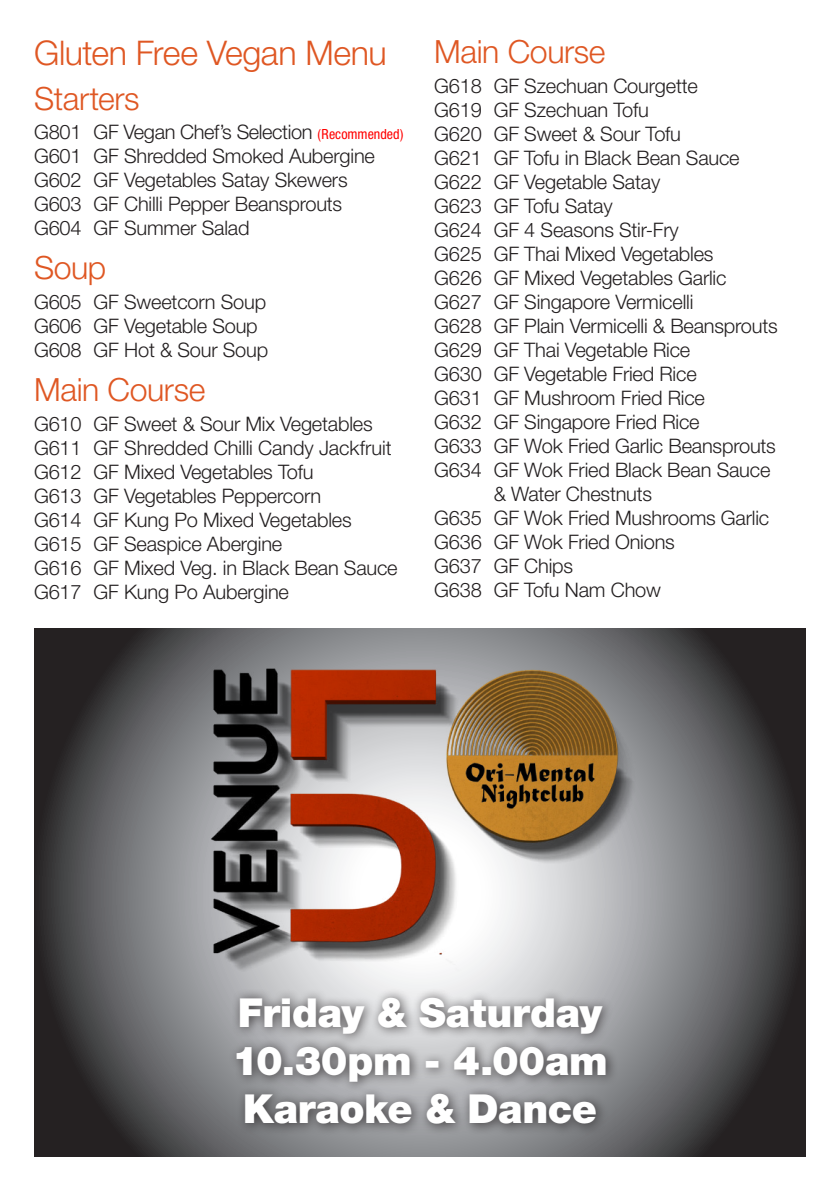
<style>
.page{position:relative;width:840px;height:1191px;background:#fff}
.page>*{position:absolute;margin:0;border:0;box-sizing:border-box;transform-origin:0 0}
.t1{font:900 40px/48px "Helvetica Neue";letter-spacing:-.01em;color:#fff}
.t2{font:300 34px "Helvetica Neue";letter-spacing:-.01em;color:#df5723}
.t3{font:300 32px "Helvetica Neue";letter-spacing:-.01em;color:#df5723}
.t4{font:300 20px/24px "Helvetica Neue";letter-spacing:-.01em;color:#231f20}
.s1{font-weight:400;font-stretch:condensed;font-size:14px;color:#f00}
</style>
<div class="page">
<svg style="left:34px;top:628px;width:771px;height:529px;background:#5b5b5d"></svg>
<img style="left:194px;top:645px;width:453px;height:334px">
<div style="left:227px;top:987px;width:612px;height:199px;background:#231f20;opacity:.75"></div>
<h2 class="t2" style="left:34px;top:33px;width:354px">Gluten Free Vegan Menu</h2>
<h3 class="t3" style="left:34px;top:79px;width:107px">Starters</h3>
<p class="t4" style="left:34px;top:120px;width:371px">G801 GF Vegan Chef’s Selection <span class="s1">(Recommended)<br></span>G601 GF Shredded Smoked Aubergine G602 GF Vegetables Satay Skewers<br>G603 GF Chilli Pepper Beansprouts<br>G604 GF Summer Salad</p>
<h3 class="t3" style="left:34px;top:248px;width:74px">Soup</h3>
<p class="t4" style="left:34px;top:289px;width:235px">G605 GF Sweetcorn Soup<br>G606 GF Vegetable Soup<br>G608 GF Hot &amp; Sour Soup</p>
<h3 class="t3" style="left:34px;top:370px;width:173px">Main Course</h3>
<p class="t4" style="left:34px;top:411px;width:365px">G610 GF Sweet &amp; Sour Mix Vegetables<br>G611 GF Shredded Chilli Candy Jackfruit<br>G612 GF Mixed Vegetables Tofu<br>G613 GF Vegetables Peppercorn<br>G614 GF Kung Po Mixed Vegetables<br>G615 GF Seaspice Abergine<br>G616 GF Mixed Veg. in Black Bean Sauce<br>G617 GF Kung Po Aubergine</p>
<h3 class="t3" style="left:434px;top:32px;width:173px">Main Course</h3>
<p class="t4" style="left:434px;top:73px;width:265px">G618 GF Szechuan Courgette</p>
<p class="t4" style="left:434px;top:97px;width:216px">G619 GF Szechuan Tofu</p>
<p class="t4" style="left:434px;top:121px;width:248px">G620 GF Sweet &amp; Sour Tofu</p>
<p class="t4" style="left:434px;top:145px;width:307px">G621 GF Tofu in Black Bean Sauce</p>
<p class="t4" style="left:434px;top:169px;width:227px">G622 GF Vegetable Satay</p>
<p class="t4" style="left:434px;top:193px;width:180px">G623 GF Tofu Satay</p>
<p class="t4" style="left:434px;top:217px;width:246px">G624 GF 4 Seasons Stir-Fry</p>
<p class="t4" style="left:434px;top:241px;width:281px">G625 GF Thai Mixed Vegetables</p>
<p class="t4" style="left:434px;top:265px;width:293px">G626 GF Mixed Vegetables Garlic</p>
<p class="t4" style="left:434px;top:289px;width:260px">G627 GF Singapore Vermicelli</p>
<p class="t4" style="left:434px;top:313px;width:345px">G628 GF Plain Vermicelli &amp; Beansprouts</p>
<p class="t4" style="left:434px;top:337px;width:257px">G629 GF Thai Vegetable Rice</p>
<p class="t4" style="left:434px;top:361px;width:264px">G630 GF Vegetable Fried Rice</p>
<p class="t4" style="left:434px;top:385px;width:272px">G631 GF Mushroom Fried Rice</p>
<p class="t4" style="left:434px;top:409px;width:267px">G632 GF Singapore Fried Rice</p>
<p class="t4" style="left:434px;top:433px;width:343px">G633 GF Wok Fried Garlic Beansprouts</p>
<p class="t4" style="left:434px;top:457px;width:337px">G634 GF Wok Fried Black Bean Sauce</p>
<p class="t4" style="left:493px;top:481px;width:160px">&amp; Water Chestnuts</p>
<p class="t4" style="left:434px;top:505px;width:336px">G635 GF Wok Fried Mushrooms Garlic</p>
<p class="t4" style="left:434px;top:529px;width:242px">G636 GF Wok Fried Onions</p>
<p class="t4" style="left:434px;top:553px;width:140px">G637 GF Chips</p>
<p class="t4" style="left:434px;top:577px;width:228px">G638 GF Tofu Nam Chow</p>
<h1 class="t1" style="left:232px;top:988px;width:377px">Friday &amp; Saturday<br>10.30pm - 4.00am<br>Karaoke &amp; Dance</h1>
</div>
